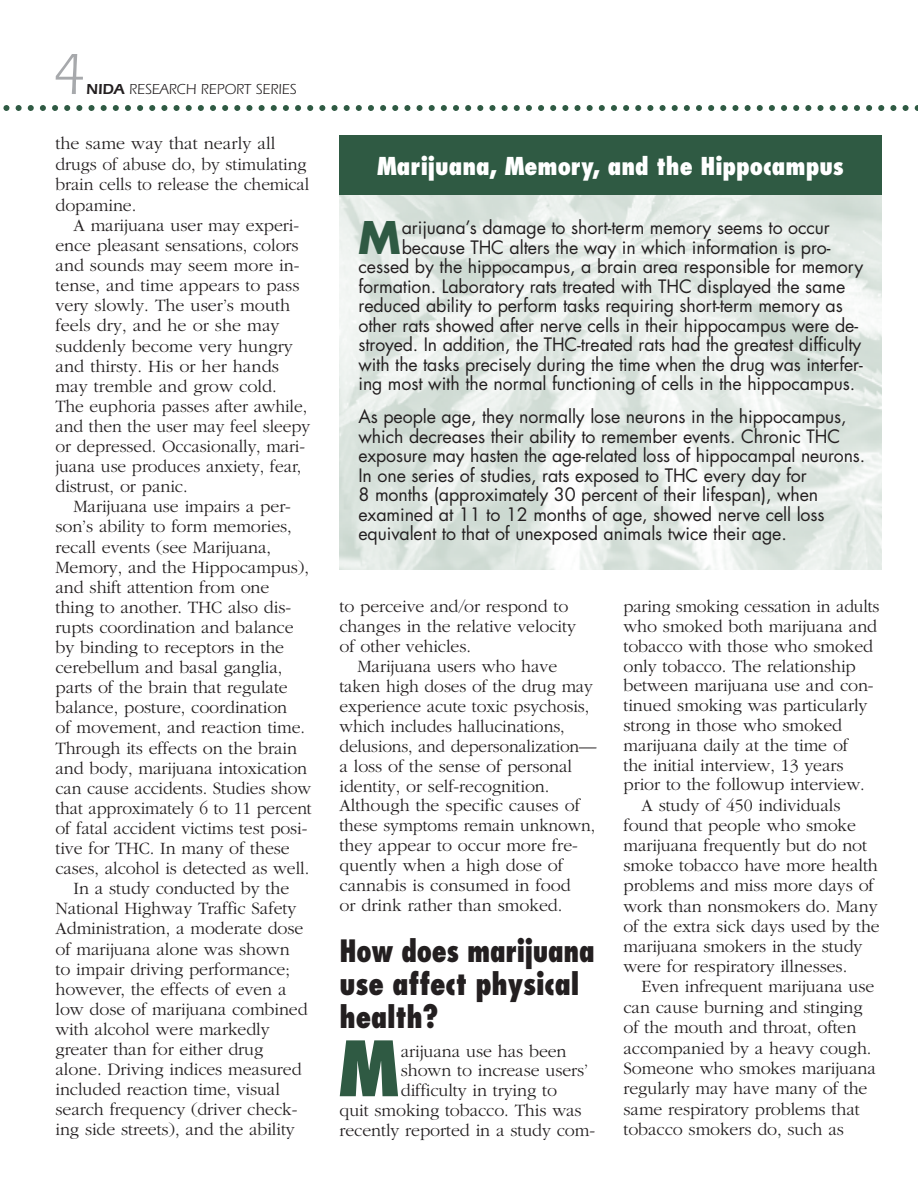
<style>
.page{position:relative;width:918px;height:1188px;background:#fff}
.page>*{position:absolute;margin:0;border:0;box-sizing:border-box;transform-origin:0 0}
.t1{font:800 condensed 74.1px "Futura";color:#2f5a43}
.t2{font:60px "Itc Eras";color:#a7a9ac}
.t3{font:700 43.8px "Futura";color:#2f5a43}
.t4{font:800 condensed 30px/33px "Futura";letter-spacing:-.005em;color:#231f20;scale:.92 1}
.t5{font:800 condensed 24px "Futura";color:#fff}
.t6{font:300 18px/20.1px "Garamond";letter-spacing:-.005em;color:#231f20}
.t7{font:18px/19.5px "Futura";letter-spacing:-.005em;color:#231f20}
.t8{font:300 18px "Garamond";letter-spacing:-.005em;color:#231f20;scale:.96 1}
.t9{font:15px "Itc Eras";color:#231f20}
.s1{font-weight:600}
</style>
<div class="page">
<svg style="left:3px;top:105px;width:915px;height:6px"></svg>
<img style="left:339px;top:194px;width:543px;height:376px">
<div style="left:339px;top:135px;width:543px;height:59px;background:#2f5a43"></div>
<h2 class="t2" style="left:52px;top:54px;width:35px">4</h2>
<p class="t9" style="left:86px;top:84px;width:212px"><span class="s1">NIDA</span> RESEARCH REPORT SERIES</p>
<p class="t6" style="left:56px;top:135px;width:255px;line-height:20.5px">the same way that nearly all drugs of abuse do, by stimulating brain cells to release the chemical dopamine.</p>
<p class="t6" style="left:56px;top:217px;width:256px;text-indent:18px">A marijuana user may experi&shy;ence pleasant sensations, colors and sounds may seem more in&shy;tense, and time appears to pass very slowly. The user’s mouth feels dry, and he or she may suddenly become very hungry and thirsty. His or her hands may tremble and grow cold.<br>The euphoria passes after awhile, and then the user may feel sleepy or depressed. Occasionally, mari&shy;juana use produces anxiety, fear, distrust, or panic.</p>
<p class="t6" style="left:73px;top:498px;width:219px">Marijuana use impairs a per-</p>
<p class="t6" style="left:56px;top:518px;width:238px">son’s ability to form memories,</p>
<p class="t6" style="left:56px;top:538px;width:217px">recall events (see Marijuana,</p>
<p class="t6" style="left:56px;top:558px;width:255px">Memory, and the Hippocampus),</p>
<p class="t6" style="left:56px;top:578px;width:215px">and shift attention from one</p>
<p class="t6" style="left:56px;top:599px;width:237px">thing to another. THC also dis-</p>
<p class="t6" style="left:56px;top:619px;width:240px">rupts coordination and balance</p>
<p class="t6" style="left:56px;top:639px;width:230px">by binding to receptors in the</p>
<p class="t6" style="left:56px;top:659px;width:229px">cerebellum and basal ganglia,</p>
<p class="t6" style="left:56px;top:679px;width:234px">parts of the brain that regulate</p>
<p class="t6" style="left:56px;top:699px;width:233px">balance, posture, coordination</p>
<p class="t6" style="left:56px;top:719px;width:251px">of movement, and reaction time.</p>
<p class="t6" style="left:56px;top:739px;width:243px">Through its effects on the brain</p>
<p class="t6" style="left:56px;top:759px;width:253px">and body, marijuana intoxication</p>
<p class="t6" style="left:56px;top:779px;width:257px">can cause accidents. Studies show</p>
<p class="t8" style="left:56px;top:801px;width:268px">that approximately 6 to 11 percent</p>
<p class="t6" style="left:56px;top:820px;width:253px">of fatal accident victims test posi-</p>
<p class="t6" style="left:56px;top:840px;width:236px">tive for THC. In many of these</p>
<p class="t6" style="left:56px;top:860px;width:255px">cases, alcohol is detected as well.</p>
<p class="t6" style="left:74px;top:880px;width:217px">In a study conducted by the</p>
<p class="t6" style="left:56px;top:900px;width:242px">National Highway Traffic Safety</p>
<p class="t6" style="left:56px;top:920px;width:249px">Administration, a moderate dose</p>
<p class="t6" style="left:56px;top:940px;width:236px">of marijuana alone was shown</p>
<p class="t6" style="left:56px;top:960px;width:236px">to impair driving performance;</p>
<p class="t6" style="left:56px;top:980px;width:233px">however, the effects of even a</p>
<p class="t6" style="left:56px;top:1001px;width:254px">low dose of marijuana combined</p>
<p class="t6" style="left:56px;top:1021px;width:216px">with alcohol were markedly</p>
<p class="t6" style="left:56px;top:1041px;width:209px">greater than for either drug</p>
<p class="t6" style="left:56px;top:1061px;width:248px">alone. Driving indices measured</p>
<p class="t6" style="left:56px;top:1081px;width:226px">included reaction time, visual</p>
<p class="t6" style="left:56px;top:1101px;width:243px">search frequency (driver check-</p>
<p class="t6" style="left:56px;top:1121px;width:241px">ing side streets), and the ability</p>
<h3 class="t5" style="left:377px;top:156px;width:468px">Marijuana, Memory, and the Hippocampus</h3>
<h3 class="t3" style="left:358px;top:218px;width:44px">M</h3>
<p class="t7" style="left:402px;top:220px;width:430px">arijuana’s damage to short-term memory seems to occur</p>
<p class="t7" style="left:402px;top:239px;width:430px">because THC alters the way in which information is pro-</p>
<p class="t7" style="left:358px;top:259px;width:506px">cessed by the hippocampus, a brain area responsible for memory</p>
<p class="t7" style="left:358px;top:278px;width:488px">formation. Laboratory rats treated with THC displayed the same</p>
<p class="t7" style="left:358px;top:298px;width:486px">reduced ability to perform tasks requiring short-term memory as</p>
<p class="t7" style="left:358px;top:317px;width:501px">other rats showed after nerve cells in their hippocampus were de-</p>
<p class="t7" style="left:358px;top:337px;width:504px">stroyed. In addition, the THC-treated rats had the greatest difficulty</p>
<p class="t7" style="left:358px;top:356px;width:506px">with the tasks precisely during the time when the drug was interfer-</p>
<p class="t7" style="left:358px;top:376px;width:498px">ing most with the normal functioning of cells in the hippocampus.</p>
<p class="t7" style="left:358px;top:409px;width:508px">As people age, they normally lose neurons in the hippocampus, which decreases their ability to remember events. Chronic THC exposure may hasten the age-related loss of hippocampal neurons.<br>In one series of studies, rats exposed to THC every day for<br>8 months (approximately 30 percent of their lifespan), when examined at 11 to 12 months of age, showed nerve cell loss equivalent to that of unexposed animals twice their age.</p>
<p class="t6" style="left:339px;top:598px;width:238px">to perceive and/or respond to changes in the relative velocity of other vehicles.</p>
<p class="t6" style="left:339px;top:658px;width:258px;text-indent:18px">Marijuana users who have taken high doses of the drug may experience acute toxic psychosis, which includes hallucinations, delusions, and depersonalization— a loss of the sense of personal identity, or self-recognition.<br>Although the specific causes of these symptoms remain unknown, they appear to occur more fre&shy;quently when a high dose of cannabis is consumed in food<br>or drink rather than smoked.</p>
<h3 class="t4" style="left:339px;top:937px;width:279px">How does marijuana use affect physical health?</h3>
<h1 class="t1" style="left:339px;top:1037px;width:62px">M</h1>
<p class="t6" style="left:401px;top:1042px;width:167px">arijuana use has been</p>
<p class="t6" style="left:401px;top:1062px;width:189px">shown to increase users’</p>
<p class="t6" style="left:401px;top:1082px;width:158px">difficulty in trying to</p>
<p class="t6" style="left:339px;top:1102px;width:244px">quit smoking tobacco. This was</p>
<p class="t6" style="left:339px;top:1122px;width:257px">recently reported in a study com-</p>
<p class="t6" style="left:624px;top:598px;width:258px">paring smoking cessation in adults</p>
<p class="t6" style="left:624px;top:618px;width:255px">who smoked both marijuana and</p>
<p class="t6" style="left:624px;top:638px;width:251px">tobacco with those who smoked</p>
<p class="t6" style="left:624px;top:657px;width:234px">only tobacco. The relationship</p>
<p class="t6" style="left:624px;top:677px;width:252px">between marijuana use and con-</p>
<p class="t6" style="left:624px;top:697px;width:246px">tinued smoking was particularly</p>
<p class="t6" style="left:624px;top:717px;width:220px">strong in those who smoked</p>
<p class="t6" style="left:624px;top:737px;width:226px">marijuana daily at the time of</p>
<p class="t6" style="left:624px;top:756px;width:222px">the initial interview, 13 years</p>
<p class="t6" style="left:624px;top:776px;width:243px">prior to the followup interview.</p>
<p class="t6" style="left:642px;top:796px;width:201px">A study of 450 individuals</p>
<p class="t6" style="left:624px;top:816px;width:234px">found that people who smoke</p>
<p class="t6" style="left:624px;top:837px;width:245px">marijuana frequently but do not</p>
<p class="t6" style="left:624px;top:857px;width:256px">smoke tobacco have more health</p>
<p class="t6" style="left:624px;top:877px;width:252px">problems and miss more days of</p>
<p class="t6" style="left:624px;top:897px;width:256px">work than nonsmokers do. Many</p>
<p class="t6" style="left:624px;top:917px;width:258px">of the extra sick days used by the</p>
<p class="t6" style="left:624px;top:938px;width:241px">marijuana smokers in the study</p>
<p class="t6" style="left:624px;top:958px;width:225px">were for respiratory illnesses.</p>
<p class="t6" style="left:642px;top:978px;width:234px">Even infrequent marijuana use</p>
<p class="t6" style="left:624px;top:998px;width:241px">can cause burning and stinging</p>
<p class="t6" style="left:624px;top:1019px;width:234px">of the mouth and throat, often</p>
<p class="t6" style="left:624px;top:1039px;width:250px">accompanied by a heavy cough.</p>
<p class="t6" style="left:624px;top:1060px;width:254px">Someone who smokes marijuana</p>
<p class="t6" style="left:624px;top:1080px;width:246px">regularly may have many of the</p>
<p class="t6" style="left:624px;top:1100px;width:238px">same respiratory problems that</p>
<p class="t6" style="left:624px;top:1121px;width:222px">tobacco smokers do, such as</p>
</div>
